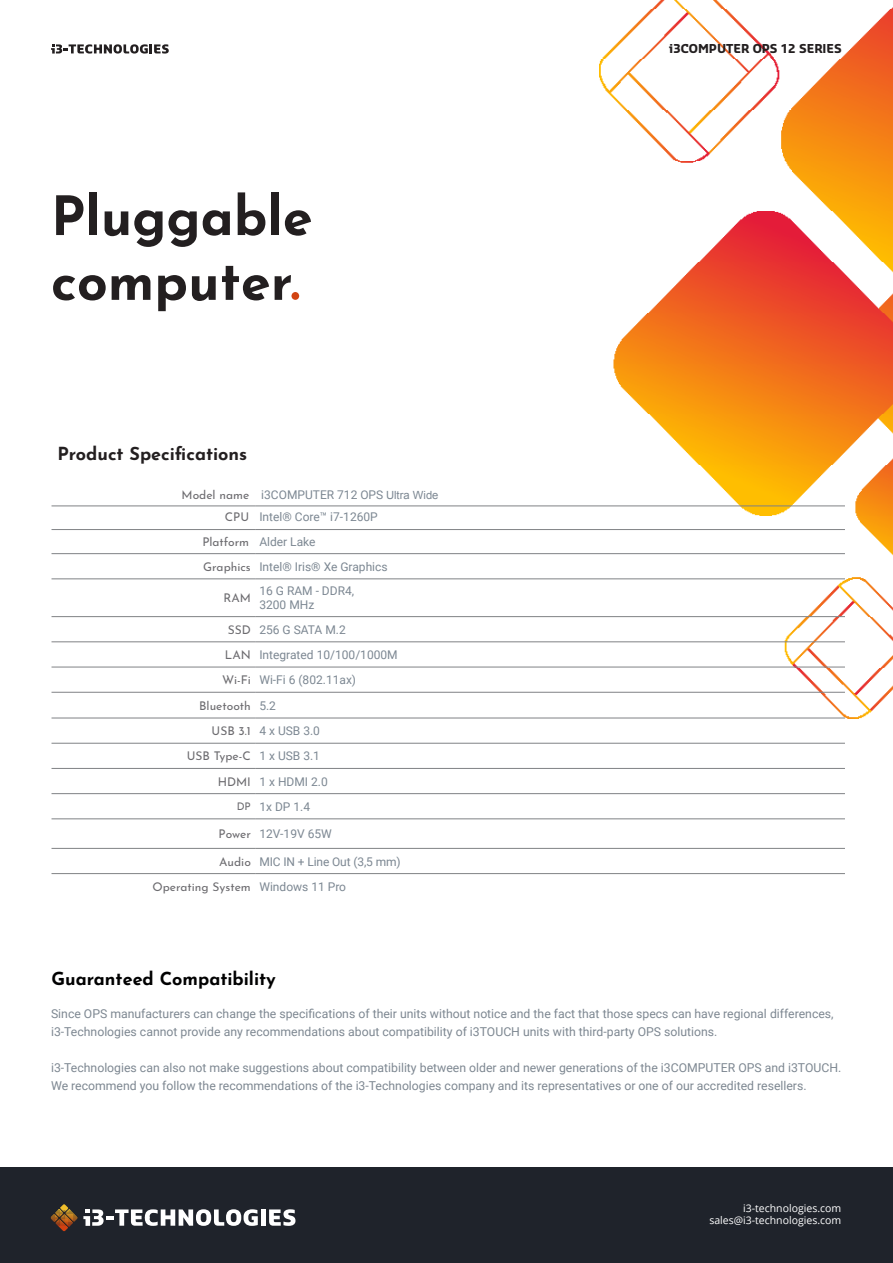
<style>
.page{position:relative;width:893px;height:1263px;background:#fff}
.page>*{position:absolute;margin:0;border:0;box-sizing:border-box;transform-origin:0 0}
.Product_Header{font:700 54px/64.8px "Josefin Sans";color:#231f20}
.t1{font:700 18px "Josefin Sans";color:#000001}
.Header_Cells{font:700 18px "Josefin Sans";color:#231f20}
.t2{font:12.3px/18px "Roboto";color:#7d8791}
.TXT_Table{font:12px "Roboto";color:#7c8792}
.Table_specs{font:12px "Josefin Sans";color:#6c6b6f}
.Header_Cells-2{font:12px "Roboto";color:#7c8792}
.t3{font:700 12px "Sansa";color:#231f20}
.t4{font:10.5px/12px "Open Sans";color:#fff;text-align:right}
.Table_specs-2{font:10.5px "Josefin Sans";color:#6c6b6f}
.s1{color:#d24412}
.s2{font-family:"Josefin Sans";color:#6c6b6f}
.s3{font-family:"Arial";font-size:11.25px}
</style>
<div class="page">
<img style="left:599px;top:0;width:294px;height:718px">
<div style="left:0;top:1167px;width:893px;height:96px;background:#1f232b"></div>
<svg style="left:60px;top:1204px;width:8px;height:5px"></svg>
<svg style="left:59px;top:1227px;width:9px;height:4px"></svg>
<div style="left:261px;top:1209px;width:5px;height:17px;background:#fff"></div>
<svg style="left:269px;top:1209px;width:26px;height:17px"></svg>
<svg style="left:51px;top:1209px;width:207px;height:18px"></svg>
<svg style="left:51px;top:44px;width:118px;height:10px"></svg>
<hr style="left:52px;top:505px;width:203px;height:1px;background:#808285">
<hr style="left:255px;top:505px;width:590px;height:1px;background:#808285">
<hr style="left:52px;top:529px;width:203px;height:1px;background:#808285">
<hr style="left:255px;top:529px;width:590px;height:1px;background:#808285">
<hr style="left:52px;top:553px;width:203px;height:1px;background:#808285">
<hr style="left:52px;top:578px;width:203px;height:1px;background:#808285">
<hr style="left:52px;top:616px;width:203px;height:1px;background:#808285">
<hr style="left:52px;top:641px;width:203px;height:1px;background:#808285">
<hr style="left:52px;top:667px;width:203px;height:1px;background:#808285">
<hr style="left:52px;top:692px;width:203px;height:1px;background:#808285">
<hr style="left:52px;top:718px;width:203px;height:1px;background:#808285">
<hr style="left:52px;top:743px;width:203px;height:1px;background:#808285">
<hr style="left:255px;top:553px;width:590px;height:1px;background:#808285">
<hr style="left:255px;top:578px;width:590px;height:1px;background:#808285">
<hr style="left:255px;top:616px;width:590px;height:1px;background:#808285">
<hr style="left:255px;top:641px;width:590px;height:1px;background:#808285">
<hr style="left:255px;top:667px;width:590px;height:1px;background:#808285">
<hr style="left:255px;top:692px;width:590px;height:1px;background:#808285">
<hr style="left:255px;top:718px;width:590px;height:1px;background:#808285">
<hr style="left:255px;top:743px;width:590px;height:1px;background:#808285">
<hr style="left:52px;top:768px;width:203px;height:1px;background:#808285">
<hr style="left:255px;top:768px;width:590px;height:1px;background:#808285">
<hr style="left:52px;top:793px;width:203px;height:1px;background:#808285">
<hr style="left:255px;top:793px;width:590px;height:1px;background:#808285">
<hr style="left:52px;top:818px;width:203px;height:1px;background:#808285">
<hr style="left:255px;top:818px;width:590px;height:1px;background:#808285">
<hr style="left:52px;top:848px;width:203px;height:1px;background:#808285">
<hr style="left:255px;top:848px;width:590px;height:1px;background:#808285">
<hr style="left:52px;top:873px;width:203px;height:1px;background:#808285">
<hr style="left:255px;top:873px;width:590px;height:1px;background:#808285">
<p class="Product_Header" style="left:51px;top:176px;width:263px">Pluggable computer<span class="s1">.</span></p>
<p class="Header_Cells" style="left:58px;top:438px;width:191px">Product Specifications</p>
<p class="Header_Cells-2" style="left:182px;top:486px;width:258px"><span class="s2">Model name</span> i3COMPUTER 712 OPS <span class="s3">Ultra Wide</span></p>
<p class="Table_specs" style="left:225px;top:507px;width:26px">CPU</p>
<p class="TXT_Table" style="left:259px;top:509px;width:120px">Intel® Core™ i7-1260P</p>
<p class="Table_specs" style="left:202px;top:532px;width:48px">Platform</p>
<p class="TXT_Table" style="left:259px;top:533px;width:58px">Alder Lake</p>
<p class="Table_specs" style="left:203px;top:556px;width:49px">Graphics</p>
<p class="TXT_Table" style="left:259px;top:558px;width:130px">Intel® Iris® Xe Graphics</p>
<p class="Table_specs" style="left:223px;top:588px;width:29px">RAM</p>
<p class="TXT_Table" style="left:259px;top:582px;width:96px">16 G RAM - DDR4,</p>
<p class="TXT_Table" style="left:259px;top:597px;width:56px">3200 MHz</p>
<p class="Table_specs" style="left:228px;top:619px;width:25px">SSD</p>
<p class="TXT_Table" style="left:259px;top:621px;width:88px">256 G SATA M.2</p>
<p class="Table_specs" style="left:225px;top:645px;width:27px">LAN</p>
<p class="TXT_Table" style="left:259px;top:646px;width:140px">Integrated 10/100/1000M</p>
<p class="Table_specs" style="left:222px;top:670px;width:30px">Wi-Fi</p>
<p class="TXT_Table" style="left:259px;top:671px;width:98px">Wi-Fi 6 (802.11ax)</p>
<p class="Table_specs" style="left:199px;top:695px;width:53px">Bluetooth</p>
<p class="TXT_Table" style="left:259px;top:697px;width:18px">5.2</p>
<p class="Table_specs" style="left:212px;top:721px;width:41px">USB 3.1</p>
<p class="TXT_Table" style="left:259px;top:722px;width:62px">4 x USB 3.0</p>
<p class="Table_specs" style="left:187px;top:746px;width:66px">USB Type-C</p>
<p class="TXT_Table" style="left:259px;top:748px;width:62px">1 x USB 3.1</p>
<p class="Table_specs" style="left:218px;top:771px;width:35px">HDMI</p>
<p class="TXT_Table" style="left:259px;top:773px;width:70px">1 x HDMI 2.0</p>
<p class="Table_specs-2" style="left:237px;top:798px;width:16px">DP</p>
<p class="TXT_Table" style="left:259px;top:798px;width:52px">1x DP 1.4</p>
<p class="Table_specs" style="left:219px;top:824px;width:34px">Power</p>
<p class="TXT_Table" style="left:259px;top:825px;width:74px">12V-19V 65W</p>
<p class="Table_specs" style="left:219px;top:851px;width:33px">Audio</p>
<p class="TXT_Table" style="left:259px;top:853px;width:143px">MIC IN + Line Out (3,5 mm)</p>
<p class="Table_specs" style="left:153px;top:876px;width:100px">Operating System</p>
<p class="TXT_Table" style="left:259px;top:878px;width:88px">Windows 11 Pro</p>
<p class="t3" style="left:669px;top:41px;width:174px">i3COMPUTER OPS 12 SERIES</p>
<p class="t1" style="left:52px;top:962px;width:226px">Guaranteed Compatibility</p>
<p class="t2" style="left:51px;top:1004px;width:784px">Since OPS manufacturers can change the specifications of their units without notice and the fact that those specs can have regional differences, i3-Technologies cannot provide any recommendations about compatibility of i3TOUCH units with third-party OPS solutions.</p>
<p class="t2" style="left:51px;top:1058px;width:792px">i3-Technologies can also not make suggestions about compatibility between older and newer generations of the i3COMPUTER OPS and i3TOUCH.<br>We recommend you follow the recommendations of the i3-Technologies company and its representatives or one of our accredited resellers.</p>
<p class="t4" style="left:709px;top:1201px;width:133px">i3-technologies.com sales@i3-technologies.com</p>
</div>
